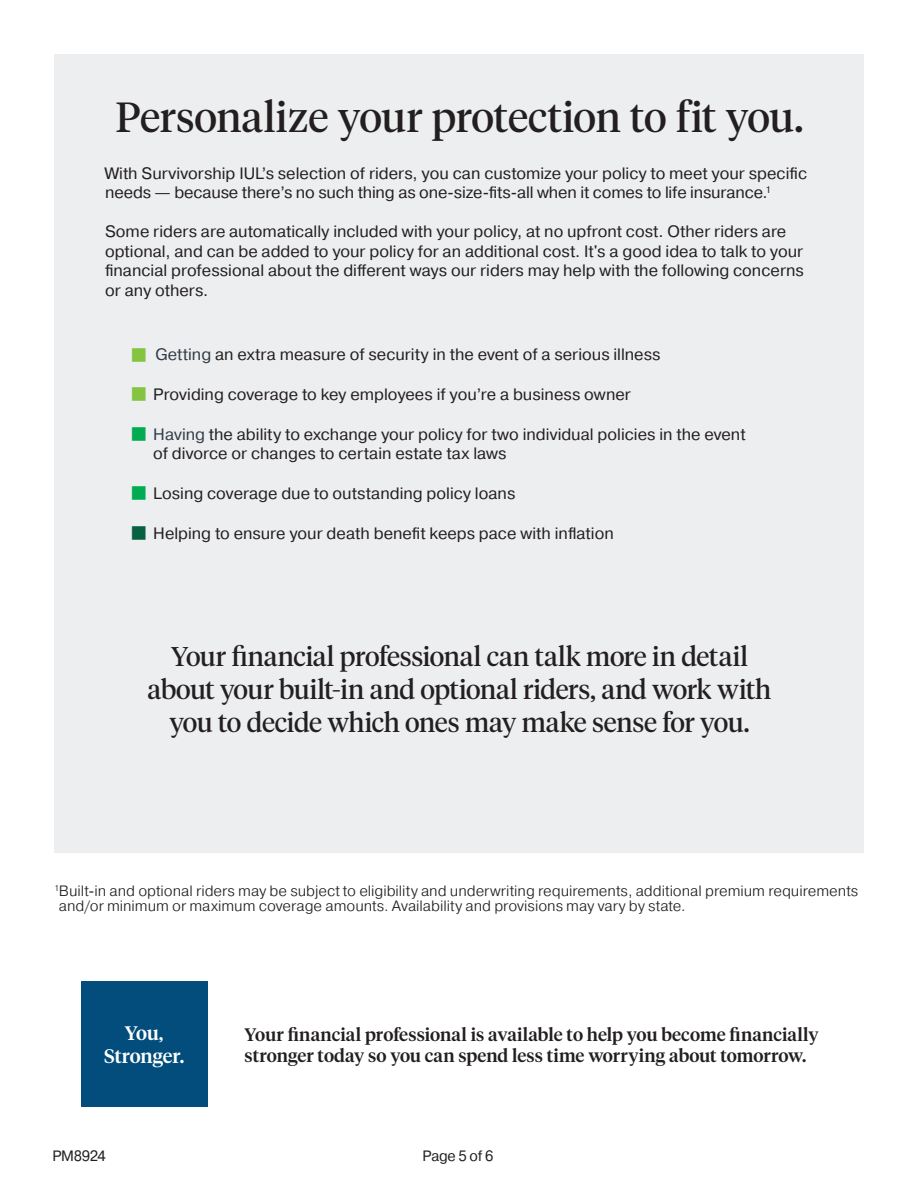
<style>
.page{position:relative;width:918px;height:1188px;background:#fff}
.page>*{position:absolute;margin:0;border:0;box-sizing:border-box;transform-origin:0 0}
.t1{font:42px "Tiempos Headline";letter-spacing:-.005em;color:#231f20}
.t2{font:27px/33px "Tiempos Headline";letter-spacing:-.015em;color:#231f20;text-align:center}
.t3{font:500 19.5px/23.4px "Tiempos Headline";color:#fff;text-align:center}
.t4{font:500 18px/21px "Tiempos Headline";color:#231f20}
.t5{font:16.5px/19.5px "Pragmatica";color:#231f20}
.t6{font:300 15px/15px "Pragmatica";letter-spacing:-.005em;color:#231f20}
.t7{font:15px "Pragmatica";letter-spacing:-.02em;color:#231f20;scale:.96 1}
.s1{color:#323c47}
</style>
<div class="page">
<div style="left:81px;top:981px;width:127px;height:126px;background:#034d7c"></div>
<div style="left:54px;top:54px;width:810px;height:798px;background:#edeeef"></div>
<h1 class="t1" style="left:115px;top:89px;width:690px">Personalize your protection to fit you.</h1>
<p class="t5" style="left:105px;top:164px;width:703px">With Survivorship IUL’s selection of riders, you can customize your policy to meet your specific needs — because there’s no such thing as one-size-fits-all when it comes to life insurance.<sup>1</sup></p>
<p class="t5" style="left:105px;top:222px;width:700px">Some riders are automatically included with your policy, at no upfront cost. Other riders are optional, and can be added to your policy for an additional cost. It's a good idea to talk to your financial professional about the different ways our riders may help with the following concerns or any others.</p>
<p class="t5" style="left:155px;top:345px;width:507px"><span class="s1">Getting</span> an extra measure of security in the event of a serious illness</p>
<p class="t5" style="left:153px;top:385px;width:479px">Providing coverage to key employees if you’re a business owner</p>
<p class="t5" style="left:153px;top:425px;width:594px"><span class="s1">Having</span> the ability to exchange your policy for two individual policies in the event of divorce or changes to certain estate tax laws</p>
<p class="t5" style="left:153px;top:484px;width:364px">Losing coverage due to outstanding policy loans</p>
<p class="t5" style="left:153px;top:524px;width:462px">Helping to ensure your death benefit keeps pace with inflation</p>
<h2 class="t2" style="left:148px;top:639px;width:625px">Your financial professional can talk more in detail about your built-in and optional riders, and work with you to decide which ones may make sense for you.</h2>
<p class="t6" style="left:59px;top:883px;width:801px;text-indent:-5px"><sup>1</sup>Built-in and optional riders may be subject to eligibility and underwriting requirements, additional premium requirements and/or minimum or maximum coverage amounts. Availability and provisions may vary by state.</p>
<p class="t3" style="left:104px;top:1020px;width:82px">You,<br>Stronger.</p>
<p class="t4" style="left:245px;top:1023px;width:575px">Your financial professional is available to help you become financially stronger today so you can spend less time worrying about tomorrow.</p>
<p class="t7" style="left:52px;top:1147px;width:57px">PM8924</p>
<p class="t7" style="left:422px;top:1147px;width:75px">Page 5 of 6</p>
</div>
